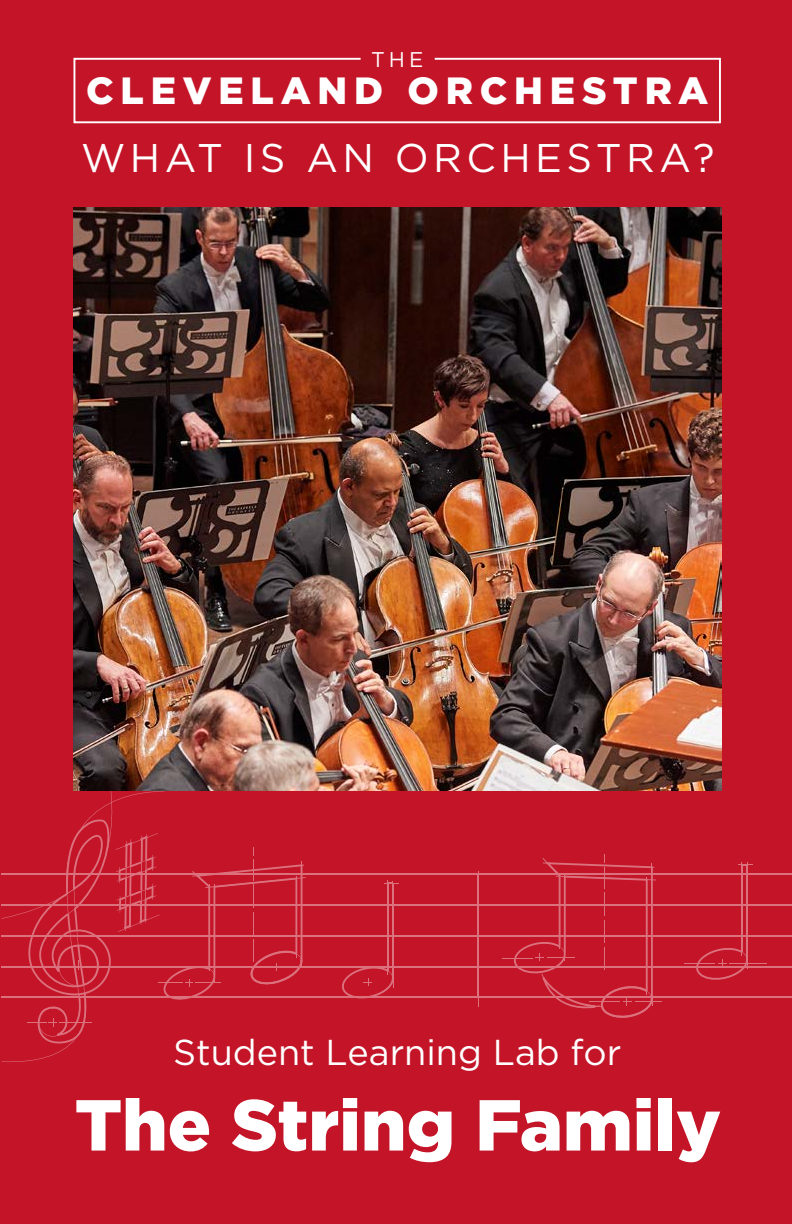
<style>
.page{position:relative;width:792px;height:1224px;background:#c41428}
.page>*{position:absolute;margin:0;border:0;box-sizing:border-box;transform-origin:0 0}
.t1{font:900 72px "Gotham";color:#fff}
.t2{font:40px "Gotham";letter-spacing:.11em;color:#fff}
.t3{font:900 38px "Gotham";letter-spacing:.18em;color:#fff}
.t4{font:36px "Gotham";color:#fff}
.t5{font:21.2px "Gotham";color:#fff}
</style>
<div class="page">
<svg style="left:73px;top:57px;width:648px;height:67px"></svg>
<img style="left:73px;top:207px;width:648px;height:584px">
<hr style="left:746px;top:864px;width:2px;height:97px;background:#fff">
<hr style="left:1px;top:873px;width:791px;height:2px;background:#fff">
<hr style="left:1px;top:904px;width:791px;height:2px;background:#fff">
<hr style="left:1px;top:935px;width:791px;height:2px;background:#fff">
<hr style="left:1px;top:966px;width:791px;height:2px;background:#fff">
<hr style="left:1px;top:997px;width:791px;height:1px;background:#fff">
<hr style="left:387px;top:883px;width:2px;height:88px;background:#fff">
<hr style="left:392px;top:883px;width:2px;height:96px;background:#fff">
<svg style="left:384px;top:881px;width:15px;height:5px"></svg>
<svg style="left:342px;top:966px;width:52px;height:33px"></svg>
<hr style="left:741px;top:864px;width:2px;height:88px;background:#fff">
<svg style="left:738px;top:862px;width:15px;height:5px"></svg>
<svg style="left:696px;top:947px;width:52px;height:33px"></svg>
<hr style="left:477px;top:875px;width:2px;height:123px;background:#fff">
<hr style="left:502px;top:958px;width:30px;height:1px;background:#fff">
<hr style="left:684px;top:963px;width:31px;height:1px;background:#fff">
<hr style="left:729px;top:963px;width:37px;height:1px;background:#fff">
<hr style="left:478px;top:871px;width:1px;height:136px;background:#fff">
<svg style="left:1px;top:791px;width:305px;height:271px"></svg>
<svg style="left:514px;top:855px;width:147px;height:163px"></svg>
<p class="t5" style="left:371px;top:46px;width:54px">THE</p>
<p class="t3" style="left:86px;top:64px;width:624px">CLEVELAND ORCHESTRA</p>
<p class="t2" style="left:81px;top:132px;width:635px">WHAT IS AN ORCHESTRA?</p>
<p class="t4" style="left:173px;top:1029px;width:450px">Student Learning Lab for</p>
<h1 class="t1" style="left:75px;top:1075px;width:648px">The String Family</h1>
</div>
